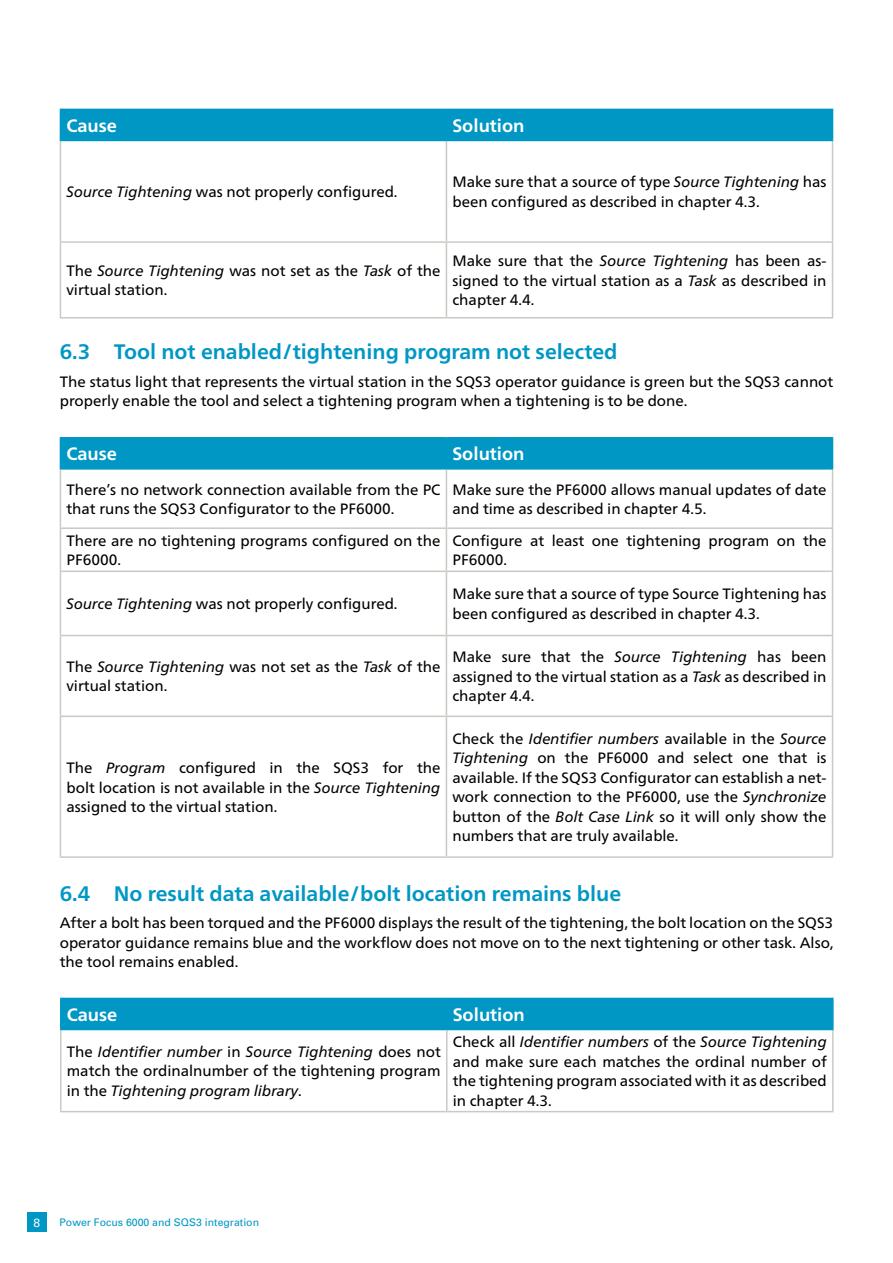
<style>
.page{position:relative;width:893px;height:1263px;background:#fff}
.page>*{position:absolute;margin:0;border:0;box-sizing:border-box;transform-origin:0 0}
.t1{font:700 21px "Neue Frutiger World";color:#0097c4}
.t2{font:700 18px "Neue Frutiger World";color:#fff}
.t3{font:15px/19.5px "Neue Frutiger World";color:#000}
.t4{font:12px "Univers";color:#fff}
.t5{font:10.5px "Univers";color:#0097c4}
.s1{font-style:italic}
</style>
<div class="page">
<div style="left:61px;top:438px;width:771px;height:30px;background:#0097c4"></div>
<hr style="left:60px;top:470px;width:1px;height:57px;background:#c8cbc2">
<hr style="left:446px;top:470px;width:1px;height:57px;background:#c8cbc2">
<hr style="left:832px;top:470px;width:1px;height:57px;background:#c8cbc2">
<hr style="left:60px;top:527px;width:386px;height:2px;background:#c8cbc2">
<hr style="left:60px;top:529px;width:1px;height:41px;background:#c8cbc2">
<hr style="left:446px;top:527px;width:387px;height:2px;background:#c8cbc2">
<hr style="left:446px;top:529px;width:1px;height:41px;background:#c8cbc2">
<hr style="left:832px;top:529px;width:1px;height:41px;background:#c8cbc2">
<hr style="left:60px;top:570px;width:386px;height:2px;background:#c8cbc2">
<hr style="left:60px;top:572px;width:1px;height:63px;background:#c8cbc2">
<hr style="left:446px;top:570px;width:387px;height:2px;background:#c8cbc2">
<hr style="left:446px;top:572px;width:1px;height:63px;background:#c8cbc2">
<hr style="left:832px;top:572px;width:1px;height:63px;background:#c8cbc2">
<hr style="left:60px;top:635px;width:386px;height:1px;background:#c8cbc2">
<hr style="left:60px;top:636px;width:1px;height:79px;background:#c8cbc2">
<hr style="left:446px;top:635px;width:387px;height:1px;background:#c8cbc2">
<hr style="left:446px;top:636px;width:1px;height:79px;background:#c8cbc2">
<hr style="left:832px;top:636px;width:1px;height:79px;background:#c8cbc2">
<hr style="left:60px;top:715px;width:386px;height:2px;background:#c8cbc2">
<hr style="left:60px;top:717px;width:1px;height:139px;background:#c8cbc2">
<hr style="left:446px;top:715px;width:387px;height:2px;background:#c8cbc2">
<hr style="left:446px;top:717px;width:1px;height:139px;background:#c8cbc2">
<hr style="left:832px;top:717px;width:1px;height:139px;background:#c8cbc2">
<hr style="left:60px;top:856px;width:386px;height:2px;background:#c8cbc2">
<hr style="left:446px;top:856px;width:387px;height:2px;background:#c8cbc2">
<hr style="left:60px;top:437px;width:386px;height:1px;background:#0097c4">
<hr style="left:60px;top:438px;width:1px;height:30px;background:#0097c4">
<hr style="left:446px;top:437px;width:387px;height:1px;background:#0097c4">
<hr style="left:832px;top:438px;width:1px;height:30px;background:#0097c4">
<hr style="left:60px;top:468px;width:386px;height:2px;background:#0097c4">
<hr style="left:446px;top:468px;width:387px;height:2px;background:#0097c4">
<div style="left:62px;top:999px;width:770px;height:30px;background:#0097c4"></div>
<hr style="left:60px;top:1030px;width:2px;height:81px;background:#c8cbc2">
<hr style="left:446px;top:1030px;width:1px;height:81px;background:#c8cbc2">
<hr style="left:832px;top:1030px;width:2px;height:81px;background:#c8cbc2">
<hr style="left:60px;top:1111px;width:387px;height:1px;background:#c8cbc2">
<hr style="left:447px;top:1111px;width:387px;height:1px;background:#c8cbc2">
<hr style="left:60px;top:998px;width:387px;height:1px;background:#0097c4">
<hr style="left:60px;top:999px;width:2px;height:30px;background:#0097c4">
<hr style="left:447px;top:998px;width:387px;height:1px;background:#0097c4">
<hr style="left:832px;top:999px;width:2px;height:30px;background:#0097c4">
<hr style="left:60px;top:1029px;width:387px;height:1px;background:#0097c4">
<hr style="left:447px;top:1029px;width:387px;height:1px;background:#0097c4">
<div style="left:27px;top:1213px;width:20px;height:19px;background:#0097c4"></div>
<div style="left:61px;top:110px;width:771px;height:30px;background:#0097c4"></div>
<hr style="left:60px;top:141px;width:1px;height:100px;background:#c8cbc2">
<hr style="left:446px;top:141px;width:1px;height:100px;background:#c8cbc2">
<hr style="left:832px;top:141px;width:1px;height:100px;background:#c8cbc2">
<hr style="left:60px;top:241px;width:386px;height:2px;background:#c8cbc2">
<hr style="left:60px;top:243px;width:1px;height:74px;background:#c8cbc2">
<hr style="left:446px;top:241px;width:387px;height:2px;background:#c8cbc2">
<hr style="left:446px;top:243px;width:1px;height:74px;background:#c8cbc2">
<hr style="left:832px;top:243px;width:1px;height:74px;background:#c8cbc2">
<hr style="left:60px;top:317px;width:386px;height:1px;background:#c8cbc2">
<hr style="left:446px;top:317px;width:387px;height:1px;background:#c8cbc2">
<hr style="left:60px;top:109px;width:386px;height:1px;background:#0097c4">
<hr style="left:60px;top:110px;width:1px;height:30px;background:#0097c4">
<hr style="left:446px;top:109px;width:387px;height:1px;background:#0097c4">
<hr style="left:832px;top:110px;width:1px;height:30px;background:#0097c4">
<hr style="left:60px;top:140px;width:386px;height:1px;background:#0097c4">
<hr style="left:446px;top:140px;width:387px;height:1px;background:#0097c4">
<p class="t2" style="left:66px;top:110px;width:52px">Cause</p>
<p class="t2" style="left:452px;top:110px;width:74px">Solution</p>
<p class="t3" style="left:66px;top:182px;width:333px"><span class="s1">Source Tightening</span> was not properly configured.</p>
<p class="t3" style="left:452px;top:173px;width:376px">Make sure that a source of type <span class="s1">Source Tightening</span> has been configured as described in chapter 4.3.</p>
<p class="t3" style="left:66px;top:261px;width:375px">The <span class="s1">Source Tightening</span> was not set as the <span class="s1">Task</span> of the virtual station.</p>
<p class="t3" style="left:452px;top:252px;width:376px;text-align:justify">Make sure that the <span class="s1">Source Tightening</span> has been as&shy;signed to the virtual station as a <span class="s1">Task</span> as described in chapter 4.4.</p>
<h1 class="t1" style="left:60px;top:333px;width:559px">6.3 Tool not enabled/tightening program not selected</h1>
<p class="t3" style="left:60px;top:372px;width:775px">The status light that represents the virtual station in the SQS3 operator guidance is green but the SQS3 cannot properly enable the tool and select a tightening program when a tightening is to be done.</p>
<p class="t2" style="left:66px;top:438px;width:52px">Cause</p>
<p class="t2" style="left:452px;top:438px;width:74px">Solution</p>
<p class="t3" style="left:66px;top:480px;width:376px">There’s no network connection available from the PC that runs the SQS3 Configurator to the PF6000.</p>
<p class="t3" style="left:452px;top:480px;width:376px">Make sure the PF6000 allows manual updates of date and time as described in chapter 4.5.</p>
<p class="t3" style="left:66px;top:531px;width:375px">There are no tightening programs configured on the<br>PF6000.</p>
<p class="t3" style="left:452px;top:531px;width:376px">Configure at least one tightening program on the<br>PF6000.</p>
<p class="t3" style="left:66px;top:594px;width:333px"><span class="s1">Source Tightening</span> was not properly configured.</p>
<p class="t3" style="left:452px;top:585px;width:376px">Make sure that a source of type Source Tightening has been configured as described in chapter 4.3.</p>
<p class="t3" style="left:66px;top:657px;width:375px">The <span class="s1">Source Tightening</span> was not set as the <span class="s1">Task</span> of the virtual station.</p>
<p class="t3" style="left:452px;top:647px;width:376px;text-align:justify">Make sure that the <span class="s1">Source Tightening</span> has been assigned to the virtual station as a <span class="s1">Task</span> as described in chapter 4.4.</p>
<p class="t3" style="left:66px;top:758px;width:376px;text-align:justify">The <span class="s1">Program</span> configured in the SQS3 for the bolt location is not available in the <span class="s1">Source Tightening </span>assigned to the virtual station.</p>
<p class="t3" style="left:452px;top:729px;width:376px;text-align:justify">Check the <span class="s1">Identifier numbers</span> available in the <span class="s1">Source Tightening</span> on the PF6000 and select one that is available. If the SQS3 Configurator can establish a net&shy;work connection to the PF6000, use the <span class="s1">Synchronize </span>button of the <span class="s1">Bolt Case Link</span> so it will only show the numbers that are truly available.</p>
<h1 class="t1" style="left:60px;top:875px;width:563px">6.4 No result data available/bolt location remains blue</h1>
<p class="t3" style="left:60px;top:913px;width:775px;text-align:justify">After a bolt has been torqued and the PF6000 displays the result of the tightening, the bolt location on the SQS3 operator guidance remains blue and the workflow does not move on to the next tightening or other task. Also, the tool remains enabled.</p>
<p class="t2" style="left:67px;top:999px;width:52px">Cause</p>
<p class="t2" style="left:453px;top:999px;width:74px">Solution</p>
<p class="t3" style="left:67px;top:1042px;width:376px;text-align:justify">The <span class="s1">Identifier number</span> in <span class="s1">Source Tightening</span> does not match the ordinalnumber of the tightening program in the <span class="s1">Tightening program library</span>.</p>
<p class="t3" style="left:453px;top:1032px;width:376px;text-align:justify">Check all <span class="s1">Identifier numbers</span> of the <span class="s1">Source Tightening </span>and make sure each matches the ordinal number of the tightening program associated with it as described in chapter 4.3.</p>
<p class="t4" style="left:34px;top:1216px;width:8px">8</p>
<p class="t5" style="left:60px;top:1216px;width:201px">Power Focus 6000 and SQS3 integration</p>
</div>
